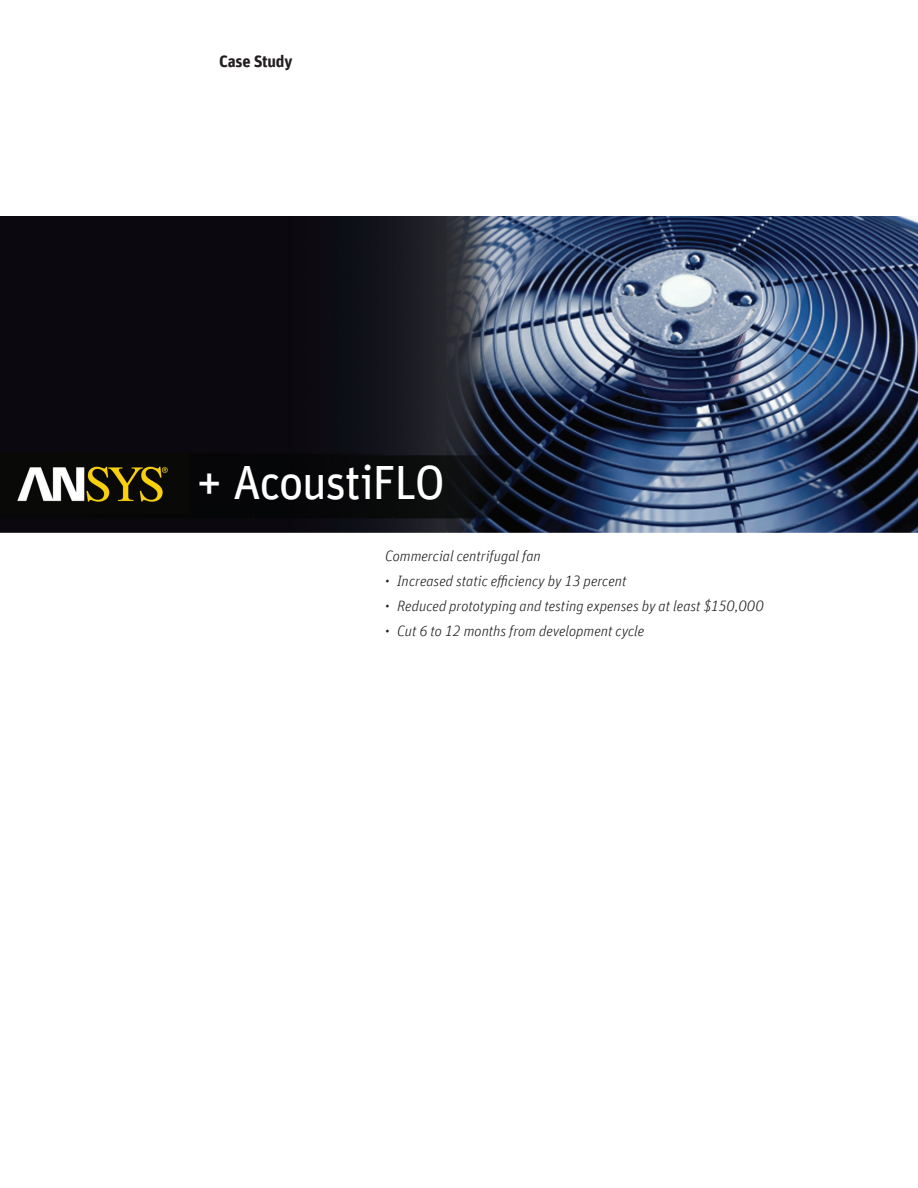
<style>
.page{position:relative;width:918px;height:1188px;background:#fff}
.page>*{position:absolute;margin:0;border:0;box-sizing:border-box;transform-origin:0 0}
.t1{font:48px "Unit Offc Pro";letter-spacing:-.035em;color:#fff}
.t2{font:700 16.5px "Unit Offc Pro";letter-spacing:-.015em;color:#231f20}
.t3{font:italic 300 15px "Unit Offc Pro";letter-spacing:-.005em;color:#231f20}
</style>
<div class="page">
<img style="left:0;top:216px;width:917px;height:317px">
<p class="t2" style="left:219px;top:49px;width:75px">Case Study</p>
<h1 class="t1" style="left:196px;top:448px;width:251px">+ AcoustiFLO</h1>
<p class="t3" style="left:385px;top:546px;width:157px">Commercial centrifugal fan</p>
<p class="t3" style="left:385px;top:571px;width:243px">• Increased static efficiency by 13 percent</p>
<p class="t3" style="left:385px;top:596px;width:380px">• Reduced prototyping and testing expenses by at least $150,000</p>
<p class="t3" style="left:385px;top:621px;width:261px">• Cut 6 to 12 months from development cycle</p>
</div>
